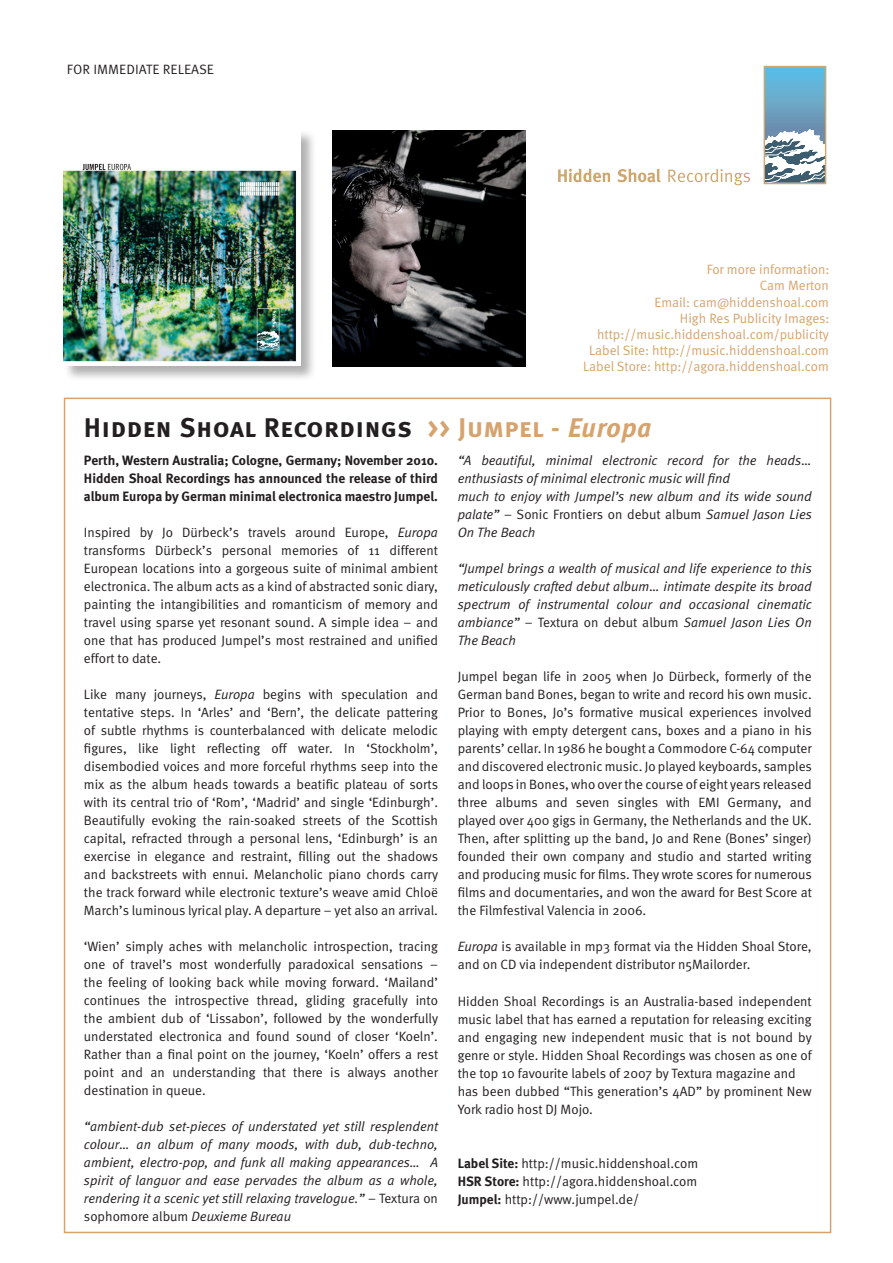
<style>
.page{position:relative;width:893px;height:1263px;background:#fff}
.page>*{position:absolute;margin:0;border:0;box-sizing:border-box;transform-origin:0 0}
.t1{font:27px "Meta Bold Lf Caps";letter-spacing:.025em;color:#231f20}
.body{font:13.5px/18px "Meta Normal";color:#231f20;text-align:justify}
.body-2{font:italic 13.5px/18px "Meta Normal";color:#231f20;text-align:justify}
.t2{font:13.5px/16.2px "Meta Normal LF";color:#d6a36e;text-align:right}
.body-3{font:700 13.5px/18px "Meta";color:#231f20;text-align:justify}
.bold{font:13.5px "Meta Normal Caps";color:#231f20}
.s1{color:#d6a36e}
.s2{font-family:"Meta";font-weight:700;font-style:italic;color:#d6a36e}
.s3{font-style:italic}
.s4{font-style:normal}
.s5{font-family:"Meta";font-weight:700}
</style>
<div class="page">
<svg style="left:763px;top:66px;width:64px;height:118px"></svg>
<div style="left:764px;top:66px;width:62px;height:118px;border:1px solid #cda770"></div>
<svg style="left:558px;top:169px;width:52px;height:13px"></svg>
<svg style="left:617px;top:169px;width:44px;height:13px"></svg>
<svg style="left:668px;top:169px;width:82px;height:16px"></svg>
<img style="left:332px;top:131px;width:194px;height:236px">
<div style="left:64px;top:129px;width:252px;height:253px;background:#231f20;opacity:.35"></div>
<img style="left:64px;top:130px;width:236px;height:236px">
<p class="bold" style="left:67px;top:62px;width:149px">FOR IMMEDIATE RELEASE</p>
<p class="t2" style="left:707px;top:261px;width:124px">For more information:</p>
<p class="t2" style="left:760px;top:277px;width:71px">Cam Merton</p>
<p class="t2" style="left:654px;top:294px;width:176px">Email: cam@hiddenshoal.com</p>
<p class="t2" style="left:597px;top:310px;width:234px">High Res Publicity Images: http://music.hiddenshoal.com/publicity</p>
<p class="t2" style="left:589px;top:342px;width:241px">Label Site: http://music.hiddenshoal.com</p>
<p class="t2" style="left:583px;top:358px;width:247px">Label Store: http://agora.hiddenshoal.com</p>
<p class="t1" style="left:84px;top:411px;width:569px">Hidden Shoal Recordings <span class="s1">&gt;&gt; Jumpel -</span> <span class="s2">Europa</span></p>
<p class="body-3" style="left:84px;top:451px;width:355px">Perth, Western Australia; Cologne, Germany; November 2010.<br>Hidden Shoal Recordings has announced the release of third album Europa by German minimal electronica maestro Jumpel.</p>
<p class="body" style="left:84px;top:523px;width:356px">Inspired by Jo Dürbeck’s travels around Europe, <span class="s3">Europa </span>transforms Dürbeck’s personal memories of 11 different European locations into a gorgeous suite of minimal ambient electronica. The album acts as a kind of abstracted sonic diary, painting the intangibilities and romanticism of memory and travel using sparse yet resonant sound. A simple idea – and one that has produced Jumpel’s most restrained and unified effort to date.</p>
<p class="body" style="left:84px;top:685px;width:356px">Like many journeys, <span class="s3">Europa</span> begins with speculation and tentative steps. In ‘Arles’ and ‘Bern’, the delicate pattering of subtle rhythms is counterbalanced with delicate melodic figures, like light reflecting off water. In ‘Stockholm’, disembodied voices and more forceful rhythms seep into the mix as the album heads towards a beatific plateau of sorts with its central trio of ‘Rom’, ‘Madrid’ and single ‘Edinburgh’.<br>Beautifully evoking the rain-soaked streets of the Scottish capital, refracted through a personal lens, ‘Edinburgh’ is an exercise in elegance and restraint, filling out the shadows and backstreets with ennui. Melancholic piano chords carry the track forward while electronic texture’s weave amid Chloë March’s luminous lyrical play. A departure – yet also an arrival.</p>
<p class="body" style="left:84px;top:937px;width:356px">‘Wien’ simply aches with melancholic introspection, tracing one of travel’s most wonderfully paradoxical sensations – the feeling of looking back while moving forward. ‘Mailand’ continues the introspective thread, gliding gracefully into the ambient dub of ‘Lissabon’, followed by the wonderfully understated electronica and found sound of closer ‘Koeln’.<br>Rather than a final point on the journey, ‘Koeln’ offers a rest point and an understanding that there is always another destination in queue.</p>
<p class="body-2" style="left:84px;top:1117px;width:356px">“ambient-dub set-pieces of understated yet still resplendent colour… an album of many moods, with dub, dub-techno, ambient, electro-pop, and funk all making appearances… A spirit of languor and ease pervades the album as a whole, rendering it a scenic yet still relaxing travelogue.” <span class="s4">– Textura on sophomore album</span> Deuxieme Bureau</p>
<p class="body-2" style="left:458px;top:452px;width:355px">“A beautiful, minimal electronic record for the heads… enthusiasts of minimal electronic music will find</p>
<p class="body-2" style="left:458px;top:488px;width:356px">much to enjoy with Jumpel’s new album and its wide sound palate” <span class="s4">– Sonic Frontiers on debut album</span> Samuel Jason Lies On The Beach</p>
<p class="body-2" style="left:458px;top:560px;width:356px">“Jumpel brings a wealth of musical and life experience to this meticulously crafted debut album… intimate despite its broad spectrum of instrumental colour and occasional cinematic ambiance” <span class="s4">– Textura on debut album</span> Samuel Jason Lies On The Beach</p>
<p class="body" style="left:458px;top:668px;width:356px">Jumpel began life in 2005 when Jo Dürbeck, formerly of the German band Bones, began to write and record his own music.<br>Prior to Bones, Jo’s formative musical experiences involved playing with empty detergent cans, boxes and a piano in his parents’ cellar. In 1986 he bought a Commodore C-64 computer and discovered electronic music. Jo played keyboards, samples and loops in Bones, who over the course of eight years released three albums and seven singles with EMI Germany, and played over 400 gigs in Germany, the Netherlands and the UK.<br>Then, after splitting up the band, Jo and Rene (Bones’ singer) founded their own company and studio and started writing and producing music for films. They wrote scores for numerous films and documentaries, and won the award for Best Score at the Filmfestival Valencia in 2006.</p>
<p class="body" style="left:458px;top:938px;width:355px"><span class="s3">Europa</span> is available in mp3 format via the Hidden Shoal Store, and on CD via independent distributor n5Mailorder.</p>
<p class="body" style="left:458px;top:992px;width:356px">Hidden Shoal Recordings is an Australia-based independent music label that has earned a reputation for releasing exciting and engaging new independent music that is not bound by genre or style. Hidden Shoal Recordings was chosen as one of the top 10 favourite labels of 2007 by Textura magazine and</p>
<p class="body" style="left:458px;top:1082px;width:355px">has been dubbed “This generation’s 4AD” by prominent New<br>York radio host DJ Mojo.</p>
<p class="body" style="left:458px;top:1154px;width:242px"><span class="s5">Label Site:</span> http://music.hiddenshoal.com</p>
<p class="body" style="left:458px;top:1172px;width:241px"><span class="s5">HSR Store:</span> http://agora.hiddenshoal.com</p>
<p class="body" style="left:458px;top:1190px;width:183px"><span class="s5">Jumpel:</span> http://www.jumpel.de/</p>
</div>
